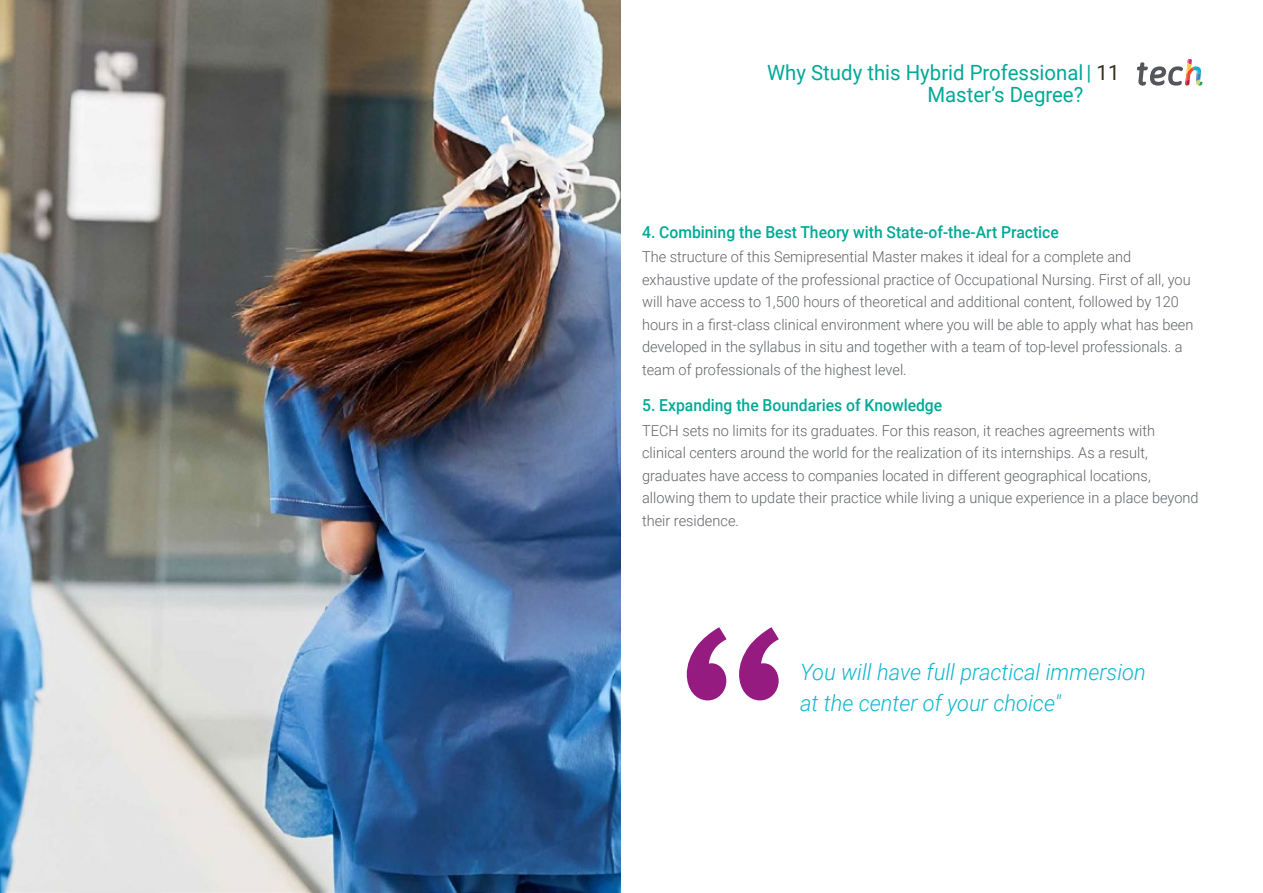
<style>
.page{position:relative;width:1263px;height:893px;background:#fff}
.page>*{position:absolute;margin:0;border:0;box-sizing:border-box;transform-origin:0 0}
.t1{font:italic 300 22.5px/31.5px "Roboto";color:#0fb6cf}
.t2{font:21px "Roboto";color:#00a996}
.t3{font:500 16.5px "Roboto";color:#00a996;scale:.95 1}
.t4{font:300 15px/22.5px "Roboto";color:#61646a}
.s1{color:#312e20}
</style>
<div class="page">
<svg style="left:1137px;top:59px;width:65px;height:27px"></svg>
<img style="left:0;top:0;width:621px;height:893px">
<svg style="left:687px;top:627px;width:92px;height:73px"></svg>
<h2 class="t2" style="left:767px;top:57px;width:354px">Why Study this Hybrid Professional | <span class="s1">11</span></h2>
<h2 class="t2" style="left:927px;top:80px;width:157px">Master’s Degree?</h2>
<p class="t3" style="left:642px;top:220px;width:440px">4. Combining the Best Theory with State-of-the-Art Practice</p>
<p class="t4" style="left:642px;top:245px;width:553px">The structure of this Semipresential Master makes it ideal for a complete and exhaustive update of the professional practice of Occupational Nursing. First of all, you will have access to 1,500 hours of theoretical and additional content, followed by 120 hours in a first-class clinical environment where you will be able to apply what has been developed in the syllabus in situ and together with a team of top-level professionals. a team of professionals of the highest level.</p>
<p class="t3" style="left:642px;top:394px;width:317px">5. Expanding the Boundaries of Knowledge</p>
<p class="t4" style="left:642px;top:419px;width:558px">TECH sets no limits for its graduates. For this reason, it reaches agreements with clinical centers around the world for the realization of its internships. As a result, graduates have access to companies located in different geographical locations, allowing them to update their practice while living a unique experience in a place beyond their residence.</p>
<h1 class="t1" style="left:800px;top:655px;width:347px">You will have full practical immersion at the center of your choice"</h1>
</div>
